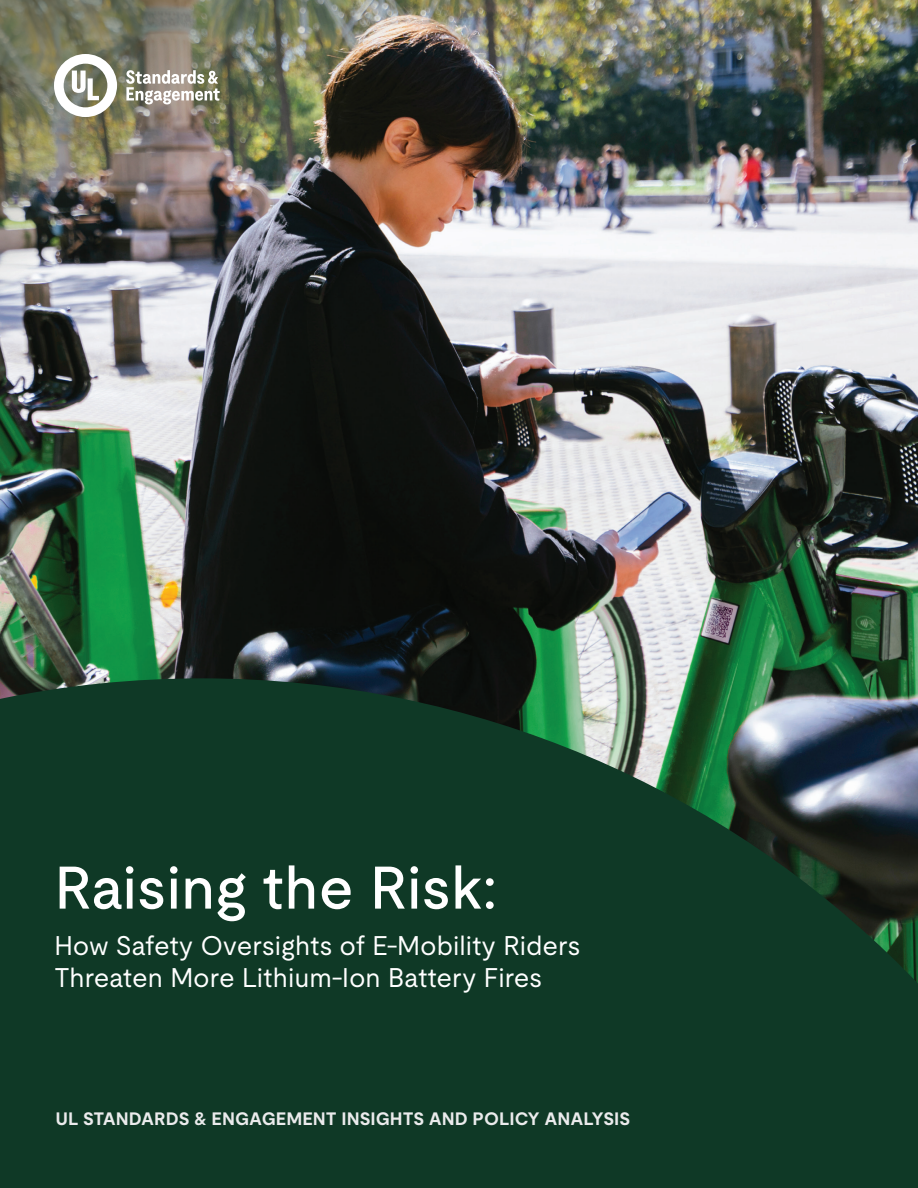
<style>
.page{position:relative;width:918px;height:1188px;background:#fff}
.page>*{position:absolute;margin:0;border:0;box-sizing:border-box;transform-origin:0 0}
.t1{font:500 60px "UL Moderat";color:#fff}
.t2{font:27px/32.4px "UL Moderat";color:#fff}
.t3{font:700 18px "UL Moderat";color:#ebebec}
</style>
<div class="page">
<img style="left:0;top:0;width:918px;height:678px">
<img style="left:0;top:0;width:487px;height:346px">
<svg style="left:0;top:678px;width:918px;height:510px;background:#173e2d"></svg>
<svg style="left:54px;top:54px;width:166px;height:63px"></svg>
<h1 class="t1" style="left:54px;top:840px;width:444px">Raising the Risk:</h1>
<p class="t2" style="left:54px;top:928px;width:528px">How Safety Oversights of E-Mobility Riders<br>Threaten More Lithium-Ion Battery Fires</p>
<p class="t3" style="left:55px;top:1104px;width:576px">UL STANDARDS &amp; ENGAGEMENT INSIGHTS AND POLICY ANALYSIS</p>
</div>
